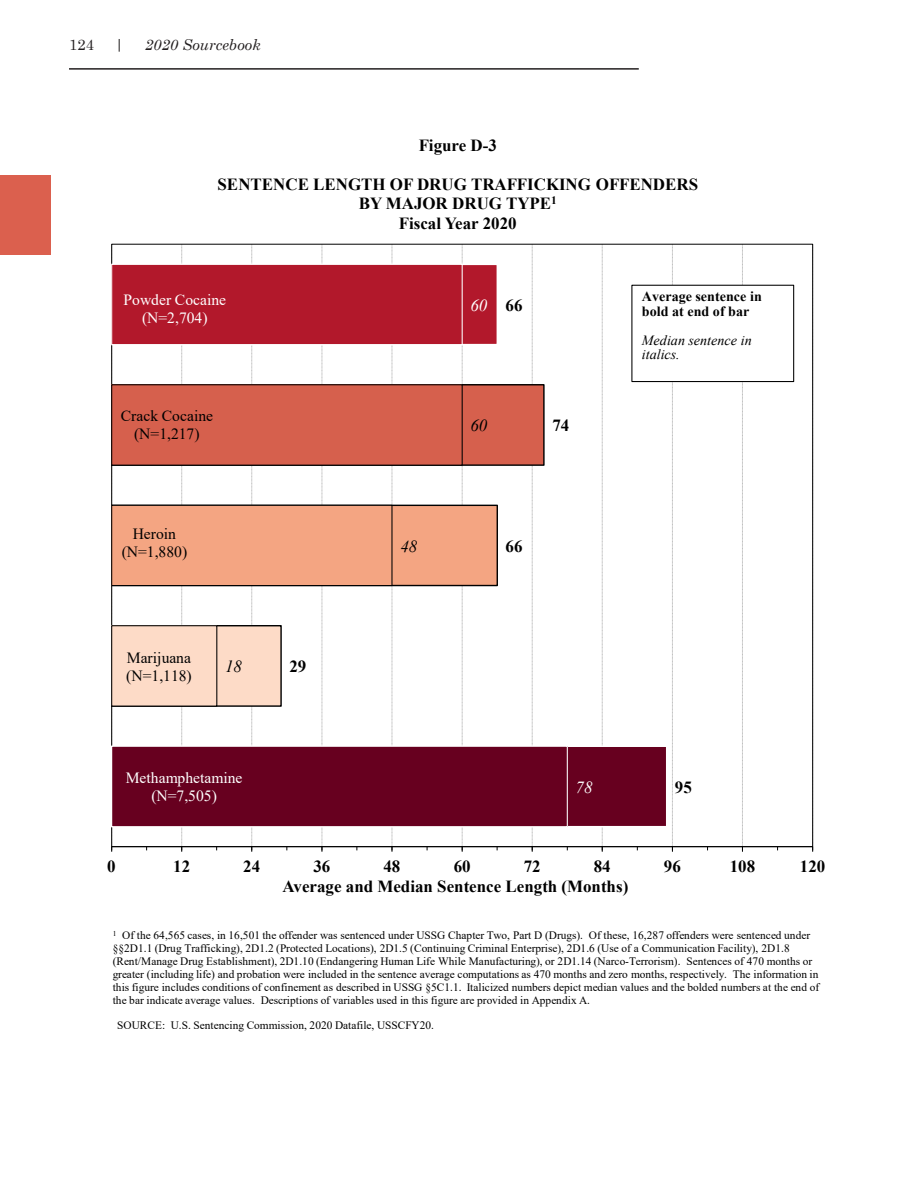
<style>
.page{position:relative;width:918px;height:1188px;background:#fff}
.page>*{position:absolute;margin:0;border:0;box-sizing:border-box;transform-origin:0 0}
.t1{font:700 16.95px/19.5px "Times New Roman";color:#000;text-align:center}
.t2{font:italic 16.95px "Times New Roman";color:#000}
.t3{font:italic 16.95px "Times New Roman";color:#fff}
.t4{font:15.6px/17.9px "Times New Roman";color:#000;text-align:center}
.t5{font:15.6px/17.9px "Times New Roman";color:#fff;text-align:center}
.t6{font:italic 15px "Century Schoolbook";color:#231f20}
.t7{font:15px "Century Schoolbook";color:#231f20}
.t8{font:700 14.1px/14.2px "Times New Roman";color:#000}
.t9{font:italic 14.1px/14.1px "Times New Roman";color:#000}
.t10{font:11.4px/13px "Times New Roman";letter-spacing:.005em;color:#000}
</style>
<div class="page">
<hr style="left:69px;top:68px;width:570px;height:2px;background:#231f20">
<div style="left:0;top:175px;width:50px;height:80px;background:#db604e"></div>
<div style="left:112px;top:264px;width:385px;height:81px;background:#b2182b"></div>
<div style="left:112px;top:385px;width:432px;height:80px;background:#d6604d"></div>
<div style="left:112px;top:505px;width:385px;height:81px;background:#f4a582"></div>
<div style="left:112px;top:626px;width:169px;height:80px;background:#fddbc7"></div>
<div style="left:112px;top:625px;width:170px;height:82px;border:1px solid #000"></div>
<div style="left:112px;top:746px;width:555px;height:81px;background:#67001f"></div>
<div style="left:112px;top:264px;width:351px;height:81px;border:1px solid #fff"></div>
<div style="left:112px;top:384px;width:351px;height:82px;border:1px solid #000"></div>
<div style="left:112px;top:505px;width:281px;height:81px;border:1px solid #000"></div>
<div style="left:112px;top:625px;width:105px;height:82px;border:1px solid #000"></div>
<div style="left:112px;top:746px;width:456px;height:81px;border:1px solid #fff"></div>
<hr style="left:112px;top:846px;width:701px;height:1px;background:#000">
<svg style="left:111px;top:244px;width:1px;height:608px"></svg>
<svg style="left:181px;top:244px;width:1px;height:608px"></svg>
<svg style="left:251px;top:244px;width:1px;height:608px"></svg>
<svg style="left:322px;top:244px;width:1px;height:608px"></svg>
<svg style="left:392px;top:244px;width:1px;height:608px"></svg>
<svg style="left:462px;top:244px;width:1px;height:608px"></svg>
<svg style="left:532px;top:244px;width:1px;height:608px"></svg>
<svg style="left:602px;top:244px;width:1px;height:608px"></svg>
<svg style="left:672px;top:244px;width:1px;height:608px"></svg>
<svg style="left:742px;top:244px;width:1px;height:608px"></svg>
<svg style="left:812px;top:244px;width:1px;height:608px"></svg>
<div style="left:632px;top:285px;width:162px;height:97px;background:#fff"></div>
<div style="left:631px;top:285px;width:163px;height:97px;border:1px solid #000"></div>
<h3 class="t7" style="left:69px;top:32px;width:27px">124</h3>
<h3 class="t7" style="left:115px;top:32px;width:11px">|</h3>
<h3 class="t6" style="left:145px;top:34px;width:117px">2020 Sourcebook</h3>
<p class="t1" style="left:419px;top:135px;width:80px">Figure D-3</p>
<p class="t1" style="left:218px;top:174px;width:482px">SENTENCE LENGTH OF DRUG TRAFFICKING OFFENDERS<br>BY MAJOR DRUG TYPE<sup>1<br></sup>Fiscal Year 2020</p>
<p class="t5" style="left:124px;top:291px;width:104px">Powder Cocaine (N=2,704)</p>
<p class="t4" style="left:121px;top:406px;width:94px">Crack Cocaine (N=1,217)</p>
<p class="t4" style="left:122px;top:525px;width:67px">Heroin (N=1,880)</p>
<p class="t4" style="left:126px;top:649px;width:67px;text-align:left">Marijuana (N=1,118)</p>
<p class="t2" style="left:225px;top:655px;width:18px">18</p>
<p class="t5" style="left:126px;top:768px;width:118px">Methamphetamine (N=7,505)</p>
<p class="t1" style="left:289px;top:656px;width:18px">29</p>
<p class="t2" style="left:400px;top:534px;width:18px">48</p>
<p class="t3" style="left:470px;top:293px;width:18px">60</p>
<p class="t1" style="left:506px;top:295px;width:18px">66</p>
<p class="t2" style="left:470px;top:414px;width:18px">60</p>
<p class="t1" style="left:552px;top:415px;width:18px">74</p>
<p class="t1" style="left:506px;top:536px;width:18px">66</p>
<p class="t8" style="left:642px;top:289px;width:122px">Average sentence in bold at end of bar</p>
<p class="t9" style="left:642px;top:333px;width:111px">Median sentence in italics.</p>
<p class="t3" style="left:576px;top:775px;width:18px">78</p>
<p class="t1" style="left:675px;top:777px;width:18px">95</p>
<p class="t1" style="left:107px;top:856px;width:10px">0</p>
<p class="t1" style="left:173px;top:856px;width:18px">12</p>
<p class="t1" style="left:243px;top:856px;width:18px">24</p>
<p class="t1" style="left:313px;top:856px;width:18px">36</p>
<p class="t1" style="left:384px;top:856px;width:18px">48</p>
<p class="t1" style="left:454px;top:856px;width:18px">60</p>
<p class="t1" style="left:524px;top:856px;width:18px">72</p>
<p class="t1" style="left:594px;top:856px;width:18px">84</p>
<p class="t1" style="left:664px;top:856px;width:18px">96</p>
<p class="t1" style="left:730px;top:856px;width:27px">108</p>
<p class="t1" style="left:800px;top:856px;width:27px">120</p>
<p class="t1" style="left:283px;top:877px;width:347px">Average and Median Sentence Length (Months)</p>
<p class="t10" style="left:113px;top:928px;width:708px"><sup>1</sup> Of the 64,565 cases, in 16,501 the offender was sentenced under USSG Chapter Two, Part D (Drugs). Of these, 16,287 offenders were sentenced under §§2D1.1 (Drug Trafficking), 2D1.2 (Protected Locations), 2D1.5 (Continuing Criminal Enterprise), 2D1.6 (Use of a Communication Facility), 2D1.8 (Rent/Manage Drug Establishment), 2D1.10 (Endangering Human Life While Manufacturing), or 2D1.14 (Narco-Terrorism). Sentences of 470 months or greater (including life) and probation were included in the sentence average computations as 470 months and zero months, respectively. The information in this figure includes conditions of confinement as described in USSG §5C1.1. Italicized numbers depict median values and the bolded numbers at the end of the bar indicate average values. Descriptions of variables used in this figure are provided in Appendix A.</p>
<p class="t10" style="left:117px;top:1018px;width:318px">SOURCE: U.S. Sentencing Commission, 2020 Datafile, USSCFY20.</p>
</div>
